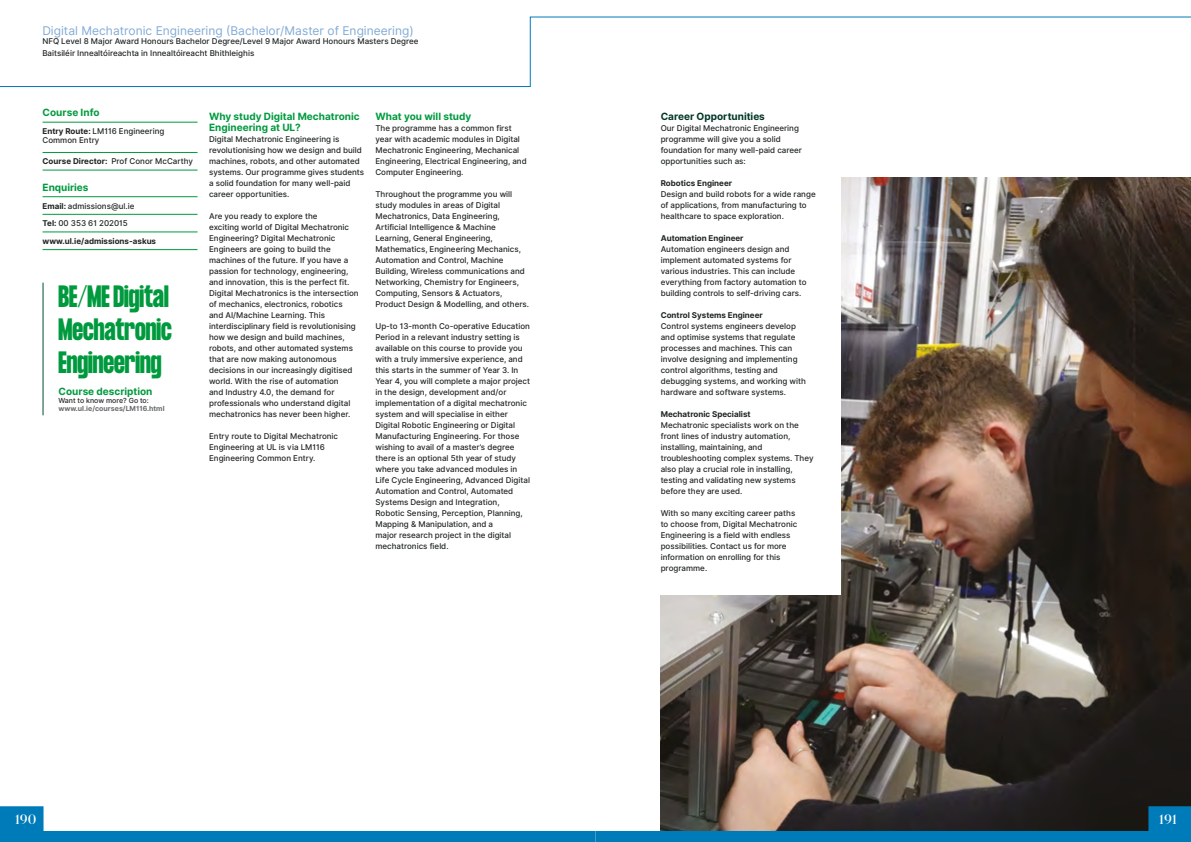
<style>
.page{position:relative;width:1191px;height:842px;background:#fff}
.page>*{position:absolute;margin:0;border:0;box-sizing:border-box;transform-origin:0 0}
.t1{font:700 27px/33px "Formula Condensed";color:#009a3e;text-align:justify}
.t2{font:500 14px "Saol Standard";color:#fff}
.t3{font:12px "Inter";color:#82abd6}
.t4{font:700 10px/11px "Inter";color:#009a3e}
.t5{font:700 10px "Inter";color:#003626}
.t6{font:500 8px/11px "Inter";color:#1f2522}
.t7{font:700 8px "Inter";color:#1f2522}
.t8{font:700 7px "Inter";color:#696d6f}
.t9{font:500 7px "Inter";color:#1f2522}
.s1{font-weight:700}
</style>
<div class="page">
<img style="left:660px;top:177px;width:531px;height:629px">
<svg style="left:0;top:16px;width:1191px;height:71px"></svg>
<hr style="left:43px;top:152px;width:154px;height:1px;background:#009a3e">
<hr style="left:43px;top:170px;width:154px;height:1px;background:#009a3e">
<hr style="left:43px;top:122px;width:154px;height:1px;background:#009a3e">
<hr style="left:43px;top:214px;width:154px;height:1px;background:#009a3e">
<hr style="left:43px;top:232px;width:154px;height:1px;background:#009a3e">
<hr style="left:43px;top:249px;width:154px;height:1px;background:#009a3e">
<hr style="left:43px;top:196px;width:154px;height:1px;background:#009a3e">
<hr style="left:43px;top:283px;width:1px;height:132px;background:#004e32">
<div style="left:625px;top:76px;width:215px;height:519px;background:#fff"></div>
<svg style="left:0;top:806px;width:1191px;height:36px"></svg>
<h3 class="t3" style="left:42px;top:22px;width:373px">Digital Mechatronic Engineering (Bachelor/Master of Engineering)</h3>
<p class="t6" style="left:42px;top:35px;width:378px;line-height:11.8px">NFQ Level 8 Major Award Honours Bachelor Degree/Level 9 Major Award Honours Masters Degree<br>Baitsiléir Innealtóireachta in Innealtóireacht Bhithleighis</p>
<p class="t4" style="left:43px;top:108px;width:58px">Course Info</p>
<p class="t6" style="left:43px;top:127px;width:123px;line-height:9px"><span class="s1">Entry Route:</span> LM116 Engineering<br>Common Entry</p>
<p class="t6" style="left:43px;top:156px;width:152px"><span class="s1">Course Director:</span> Prof Conor McCarthy</p>
<p class="t4" style="left:43px;top:182px;width:48px">Enquiries</p>
<p class="t6" style="left:43px;top:200px;width:93px"><span class="s1">Email:</span> admissions@ul.ie</p>
<p class="t6" style="left:43px;top:218px;width:87px"><span class="s1">Tel:</span> 00 353 61 202015</p>
<p class="t7" style="left:43px;top:235px;width:115px">www.ul.ie/admissions-askus</p>
<h1 class="t1" style="left:58px;top:281px;width:115px">BE/ME Digital Mechatronic Engineering</h1>
<p class="t4" style="left:58px;top:386px;width:96px">Course description</p>
<p class="t9" style="left:58px;top:395px;width:92px">Want to know more? Go to:</p>
<p class="t8" style="left:58px;top:404px;width:108px">www.ul.ie/courses/LM116.html</p>
<p class="t4" style="left:209px;top:111px;width:152px">Why study Digital Mechatronic<br>Engineering at UL?</p>
<p class="t6" style="left:209px;top:133px;width:156px">Digital Mechatronic Engineering is revolutionising how we design and build machines, robots, and other automated systems. Our programme gives students a solid foundation for many well-paid career opportunities.</p>
<p class="t6" style="left:209px;top:210px;width:151px">Are you ready to explore the<br>exciting world of Digital Mechatronic Engineering? Digital Mechatronic Engineers are going to build the machines of the future. If you have a passion for technology, engineering, and innovation, this is the perfect fit.<br>Digital Mechatronics is the intersection of mechanics, electronics, robotics and AI/Machine Learning. This interdisciplinary field is revolutionising how we design and build machines, robots, and other automated systems that are now making autonomous decisions in our increasingly digitised world. With the rise of automation<br>and Industry 4.0, the demand for professionals who understand digital mechatronics has never been higher.</p>
<p class="t6" style="left:209px;top:430px;width:131px">Entry route to Digital Mechatronic<br>Engineering at UL is via LM116<br>Engineering Common Entry.</p>
<p class="t4" style="left:375px;top:111px;width:97px">What you will study</p>
<p class="t6" style="left:375px;top:122px;width:153px">The programme has a common first year with academic modules in Digital Mechatronic Engineering, Mechanical Engineering, Electrical Engineering, and Computer Engineering.</p>
<p class="t6" style="left:375px;top:188px;width:155px">Throughout the programme you will study modules in areas of Digital Mechatronics, Data Engineering, Artificial Intelligence &amp; Machine Learning, General Engineering, Mathematics, Engineering Mechanics, Automation and Control, Machine Building, Wireless communications and Networking, Chemistry for Engineers, Computing, Sensors &amp; Actuators, Product Design &amp; Modelling, and others.</p>
<p class="t6" style="left:375px;top:320px;width:156px">Up-to 13-month Co-operative Education Period in a relevant industry setting is available on this course to provide you with a truly immersive experience, and this starts in the summer of Year 3. In Year 4, you will complete a major project in the design, development and/or implementation of a digital mechatronic system and will specialise in either Digital Robotic Engineering or Digital Manufacturing Engineering. For those wishing to avail of a master’s degree there is an optional 5th year of study where you take advanced modules in Life Cycle Engineering, Advanced Digital Automation and Control, Automated Systems Design and Integration, Robotic Sensing, Perception, Planning, Mapping &amp; Manipulation, and a<br>major research project in the digital mechatronics field.</p>
<h2 class="t2" style="left:15px;top:809px;width:23px">190</h2>
<p class="t5" style="left:660px;top:109px;width:106px">Career Opportunities</p>
<p class="t6" style="left:660px;top:122px;width:143px">Our Digital Mechatronic Engineering programme will give you a solid foundation for many well-paid career opportunities such as:</p>
<p class="t7" style="left:660px;top:177px;width:73px">Robotics Engineer</p>
<p class="t6" style="left:660px;top:188px;width:156px">Design and build robots for a wide range of applications, from manufacturing to healthcare to space exploration.</p>
<p class="t7" style="left:660px;top:232px;width:84px">Automation Engineer</p>
<p class="t6" style="left:660px;top:243px;width:147px">Automation engineers design and implement automated systems for various industries. This can include everything from factory automation to building controls to self-driving cars.</p>
<p class="t7" style="left:660px;top:309px;width:104px">Control Systems Engineer</p>
<p class="t6" style="left:660px;top:320px;width:147px">Control systems engineers develop and optimise systems that regulate processes and machines. This can involve designing and implementing control algorithms, testing and debugging systems, and working with hardware and software systems.</p>
<p class="t7" style="left:660px;top:408px;width:92px">Mechatronic Specialist</p>
<p class="t6" style="left:660px;top:419px;width:154px">Mechatronic specialists work on the front lines of industry automation, installing, maintaining, and troubleshooting complex systems. They also play a crucial role in installing, testing and validating new systems before they are used.</p>
<p class="t6" style="left:660px;top:507px;width:138px">With so many exciting career paths to choose from, Digital Mechatronic<br>Engineering is a field with endless possibilities. Contact us for more information on enrolling for this programme.</p>
<h2 class="t2" style="left:1159px;top:809px;width:19px">191</h2>
</div>
